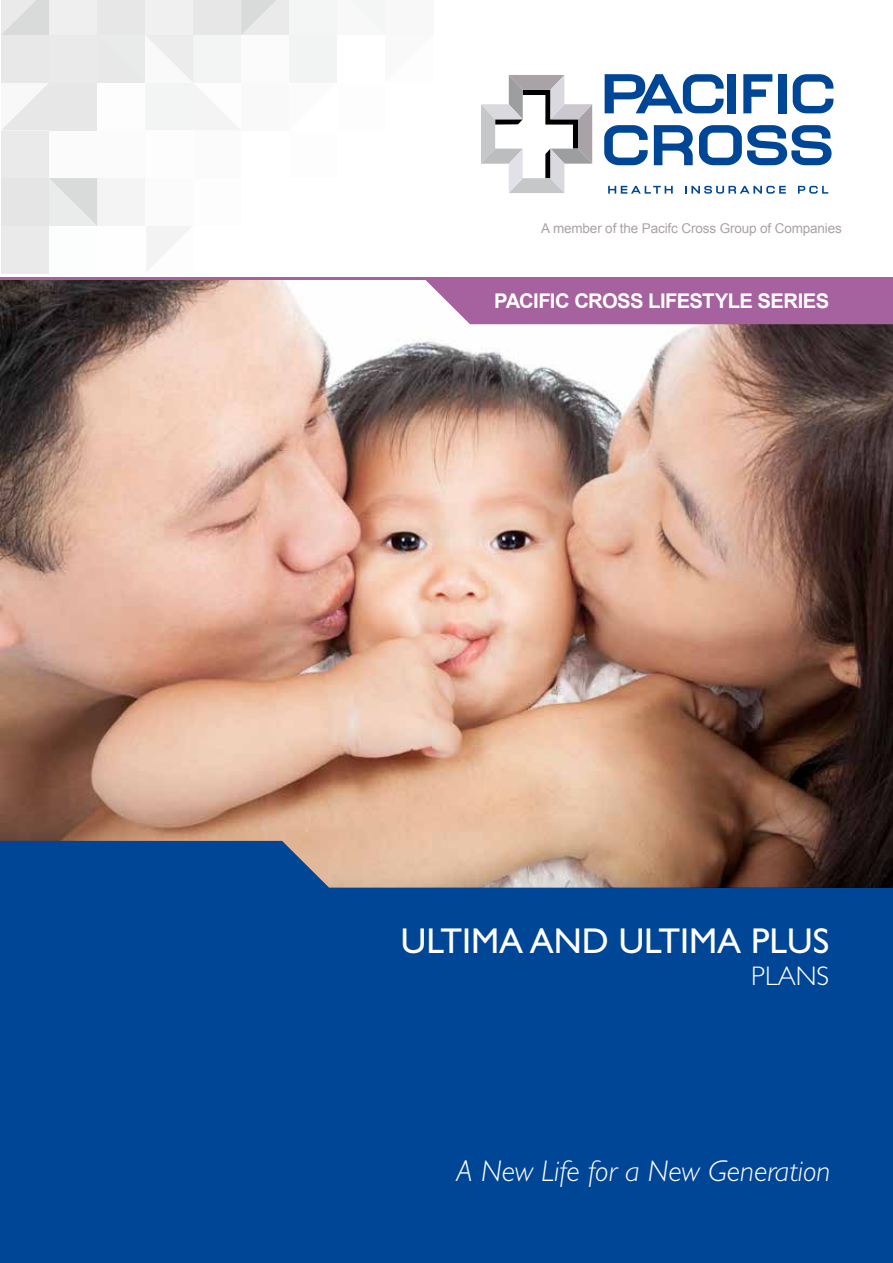
<style>
.page{position:relative;width:893px;height:1263px;background:#fff}
.page>*{position:absolute;margin:0;border:0;box-sizing:border-box;transform-origin:0 0}
.t1{font:36px "Gill Sans Std";color:#fff}
.t2{font:italic 300 30px "Gill Sans Std";color:#fff}
.t3{font:300 27px "Gill Sans Std";color:#fff}
.t4{font:700 20.25px "Arial";letter-spacing:-.03em;color:#fff}
.t5{font:13.5px "Arial";letter-spacing:-.01em;color:#a9a2a7}
</style>
<div class="page">
<div style="left:0;top:580px;width:893px;height:683px;background:#004696"></div>
<img style="left:0;top:280px;width:893px;height:608px">
<svg style="left:1px;top:0;width:892px;height:324px"></svg>
<p class="t5" style="left:541px;top:219px;width:302px">A member of the Pacifc Cross Group of Companies</p>
<h3 class="t4" style="left:494px;top:288px;width:337px">PACIFIC CROSS LIFESTYLE SERIES</h3>
<h1 class="t1" style="left:401px;top:920px;width:430px">ULTIMA AND ULTIMA PLUS</h1>
<h3 class="t3" style="left:751px;top:961px;width:79px">PLANS</h3>
<h2 class="t2" style="left:457px;top:1155px;width:375px">A New Life for a New Generation</h2>
</div>
